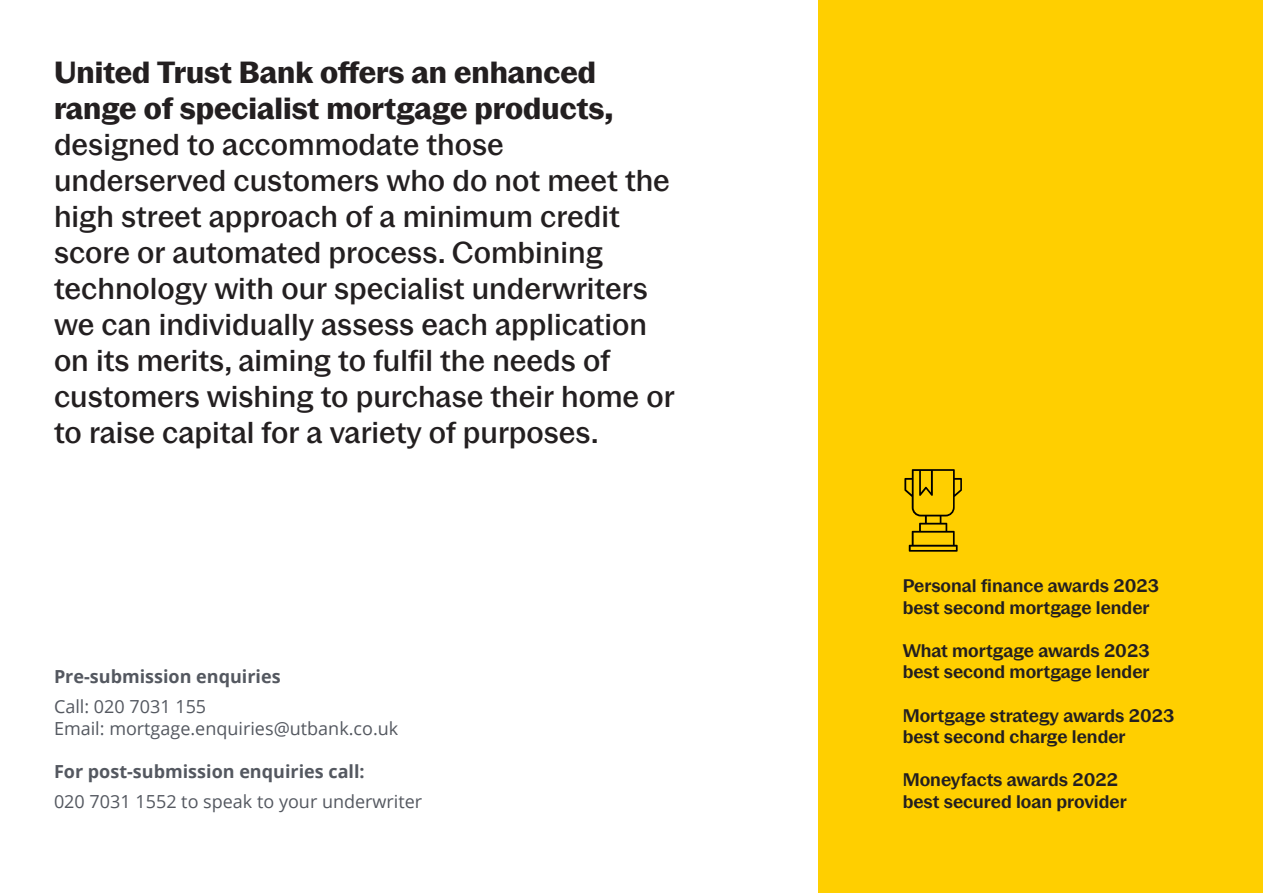
<style>
.page{position:relative;width:1263px;height:893px;background:#fff}
.page>*{position:absolute;margin:0;border:0;box-sizing:border-box;transform-origin:0 0}
.t1{font:500 30px/36px "Pastiche Grotesque";color:#231f20}
.t2{font:600 18px/21.6px "Pastiche Grotesque";color:#231f20}
.t3{font:18px "Open Sans";color:#545860}
.t4{font:700 18px "Open Sans";color:#545860}
.s1{font-weight:700}
</style>
<div class="page">
<div style="left:818px;top:0;width:445px;height:893px;background:#ffcf00"></div>
<svg style="left:904px;top:469px;width:58px;height:83px"></svg>
<p class="t1" style="left:54px;top:51px;width:622px"><span class="s1">United Trust Bank offers an enhanced range of specialist mortgage products, </span>designed to accommodate those underserved customers who do not meet the high street approach of a minimum credit score or automated process. Combining technology with our specialist underwriters we can individually assess each application on its merits, aiming to fulfil the needs of customers wishing to purchase their home or to raise capital for a variety of purposes.</p>
<p class="t4" style="left:54px;top:664px;width:228px">Pre-submission enquiries</p>
<p class="t3" style="left:54px;top:694px;width:154px">Call: 020 7031 155</p>
<p class="t3" style="left:54px;top:716px;width:346px">Email: mortgage.enquiries@utbank.co.uk</p>
<p class="t4" style="left:54px;top:759px;width:312px">For post-submission enquiries call:</p>
<p class="t3" style="left:54px;top:789px;width:370px">020 7031 1552 to speak to your underwriter</p>
<p class="t2" style="left:903px;top:573px;width:258px">Personal finance awards 2023 best second mortgage lender</p>
<p class="t2" style="left:903px;top:638px;width:249px">What mortgage awards 2023 best second mortgage lender</p>
<p class="t2" style="left:903px;top:703px;width:273px">Mortgage strategy awards 2023 best second charge lender</p>
<p class="t2" style="left:903px;top:768px;width:225px">Moneyfacts awards 2022 best secured loan provider</p>
</div>
